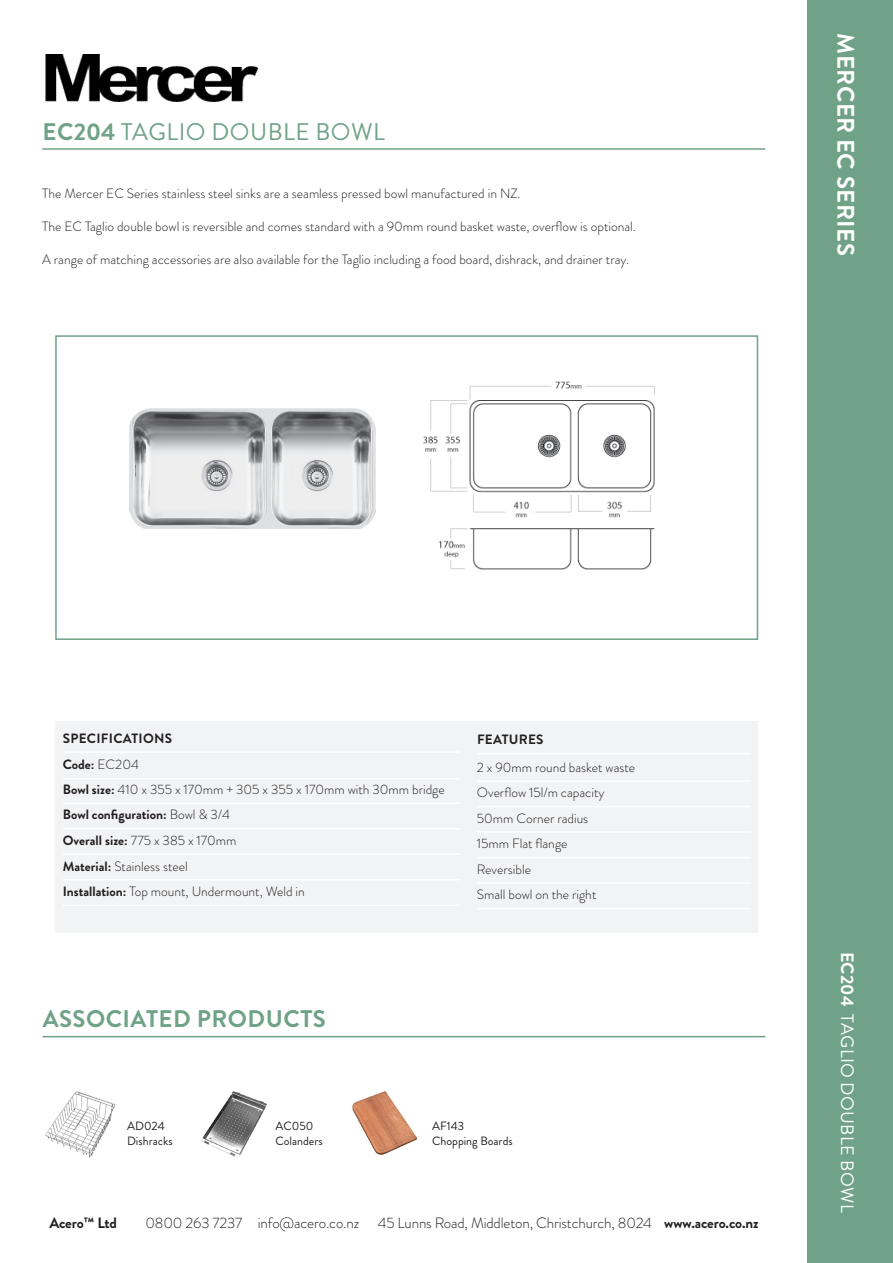
<style>
.page{position:relative;width:893px;height:1263px;background:#fff}
.page>*{position:absolute;margin:0;border:0;box-sizing:border-box;transform-origin:0 0}
.t1{font:24px "Brandon Grotesque";letter-spacing:.02em;color:#6fa287}
.t2{font:700 24px "Brandon Grotesque";letter-spacing:.02em;color:#6fa287}
.t3{font:700 24px "Brandon Grotesque";letter-spacing:.02em;color:#fff}
.t4{font:18px "Brandon Grotesque";letter-spacing:.02em;color:#fff}
.t5{font:300 15px "Brandon Grotesque";letter-spacing:-.01em;color:#231f20}
.t6{font:700 15px "Brandon Grotesque";letter-spacing:-.01em;color:#231f20}
.body{font:300 13.5px "Brandon Grotesque";color:#231f20}
.t7{font:700 13.5px "Brandon Grotesque";letter-spacing:.01em;color:#231f20}
.t8{font:12px/14.4px "Brandon Grotesque";color:#231f20}
.s1{font-weight:700}
.s2{font-weight:300}
</style>
<div class="page">
<hr style="left:42px;top:148px;width:723px;height:2px;background:#6fa287">
<div style="left:808px;top:0;width:85px;height:1263px;background:#6fa287"></div>
<hr style="left:43px;top:1036px;width:722px;height:1px;background:#6fa287">
<img style="left:352px;top:1091px;width:66px;height:64px">
<img style="left:45px;top:1091px;width:71px;height:67px">
<img style="left:200px;top:1091px;width:67px;height:66px">
<img style="left:46px;top:54px;width:212px;height:47px">
<div style="left:55px;top:335px;width:703px;height:305px;border:2px solid #6fa287"></div>
<img style="left:130px;top:408px;width:246px;height:120px">
<div style="left:55px;top:721px;width:702px;height:212px;background:#f2f3f4"></div>
<hr style="left:63px;top:751px;width:396px;height:2px;background:#fff">
<hr style="left:63px;top:778px;width:396px;height:1px;background:#fff">
<hr style="left:63px;top:802px;width:396px;height:2px;background:#fff">
<hr style="left:63px;top:828px;width:396px;height:1px;background:#fff">
<hr style="left:63px;top:853px;width:396px;height:2px;background:#fff">
<hr style="left:63px;top:879px;width:396px;height:1px;background:#fff">
<hr style="left:63px;top:904px;width:396px;height:2px;background:#fff">
<hr style="left:477px;top:753px;width:274px;height:1px;background:#fff">
<hr style="left:477px;top:780px;width:274px;height:2px;background:#fff">
<hr style="left:477px;top:806px;width:274px;height:1px;background:#fff">
<hr style="left:477px;top:831px;width:274px;height:2px;background:#fff">
<hr style="left:477px;top:857px;width:274px;height:1px;background:#fff">
<hr style="left:477px;top:882px;width:274px;height:2px;background:#fff">
<hr style="left:477px;top:908px;width:274px;height:1px;background:#fff">
<img style="left:423px;top:381px;width:231px;height:189px">
<h1 class="t1" style="left:43px;top:115px;width:344px"><span class="s1">EC204</span> TAGLIO DOUBLE BOWL</h1>
<p class="body" style="left:42px;top:184px;width:480px">The Mercer EC Series stainless steel sinks are a seamless pressed bowl manufactured in NZ.</p>
<p class="body" style="left:42px;top:217px;width:595px">The EC Taglio double bowl is reversible and comes standard with a 90mm round basket waste, overflow is optional.</p>
<p class="body" style="left:42px;top:250px;width:589px">A range of matching accessories are also available for the Taglio including a food board, dishrack, and drainer tray.</p>
<h1 class="t3" style="left:862px;top:33px;width:224px;rotate:90deg">MERCER EC SERIES</h1>
<p class="t7" style="left:63px;top:729px;width:111px">SPECIFICATIONS</p>
<p class="t7" style="left:63px;top:755px;width:78px">Code: <span class="s2">EC204</span></p>
<p class="body" style="left:63px;top:780px;width:383px"><span class="s1">Bowl size:</span> 410 x 355 x 170mm + 305 x 355 x 170mm with 30mm bridge</p>
<p class="t7" style="left:63px;top:805px;width:169px">Bowl configuration: <span class="s2">Bowl &amp; 3/4</span></p>
<p class="body" style="left:63px;top:831px;width:175px"><span class="s1">Overall size:</span> 775 x 385 x 170mm</p>
<p class="body" style="left:63px;top:857px;width:126px"><span class="s1">Material:</span> Stainless steel</p>
<p class="body" style="left:63px;top:882px;width:244px"><span class="s1">Installation:</span> Top mount, Undermount, Weld in</p>
<p class="t7" style="left:477px;top:730px;width:68px">FEATURES</p>
<p class="body" style="left:477px;top:758px;width:160px">2 x 90mm round basket waste</p>
<p class="body" style="left:477px;top:783px;width:129px">Overflow 15l/m capacity</p>
<p class="body" style="left:477px;top:809px;width:113px">50mm Corner radius</p>
<p class="body" style="left:477px;top:834px;width:92px">15mm Flat flange</p>
<p class="body" style="left:477px;top:860px;width:56px">Reversible</p>
<p class="body" style="left:477px;top:885px;width:121px">Small bowl on the right</p>
<h1 class="t2" style="left:43px;top:1002px;width:285px">ASSOCIATED PRODUCTS</h1>
<p class="t8" style="left:127px;top:1119px;width:47px">AD024<br>Dishracks</p>
<p class="t8" style="left:432px;top:1119px;width:82px">AF143<br>Chopping Boards</p>
<p class="t8" style="left:275px;top:1119px;width:49px">AC050<br>Colanders</p>
<p class="t6" style="left:49px;top:1212px;width:69px">Acero™ Ltd</p>
<p class="t5" style="left:145px;top:1212px;width:615px">0800 263 7237 info@acero.co.nz 45 Lunns Road, Middleton, Christchurch, 8024 <span class="s1">www.acero.co.nz</span></p>
<h2 class="t4" style="left:860px;top:951px;width:262px;rotate:90deg"><span class="s1">EC204</span> TAGLIO DOUBLE BOWL</h2>
</div>
